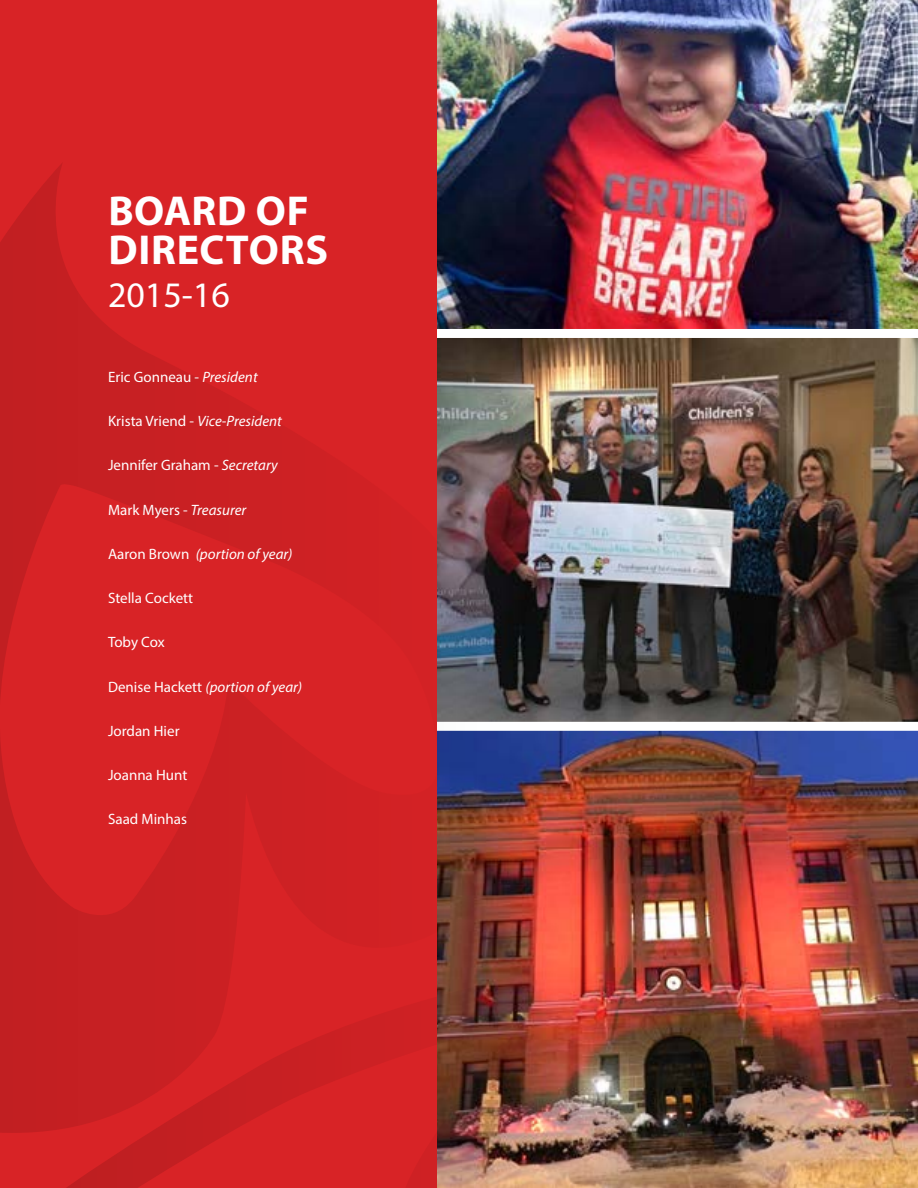
<style>
.page{position:relative;width:918px;height:1188px;background:#fff}
.page>*{position:absolute;margin:0;border:0;box-sizing:border-box;transform-origin:0 0}
.t1{font:700 42px/39px "Myriad Pro";letter-spacing:.015em;color:#fff}
.t2{font:36px "Myriad Pro";color:#fff}
.t3{font:15px "Myriad Pro";color:#fff}
.t4{font:italic 15px "Myriad Pro";color:#fff}
.s1{font-style:italic}
.s2{font-style:normal}
</style>
<div class="page">
<img style="left:436px;top:0;width:482px;height:324px">
<img style="left:565px;top:735px;width:353px;height:453px">
<img style="left:565px;top:324px;width:353px;height:411px">
<div style="left:0;top:0;width:436px;height:1188px;background:#d82326"></div>
<img style="left:66px;top:964px;width:543px;height:224px">
<img style="left:0;top:162px;width:565px;height:979px">
<h1 class="t1" style="left:108px;top:190px;width:221px">BOARD OF<br>DIRECTORS</h1>
<h2 class="t2" style="left:108px;top:272px;width:123px">2015-16</h2>
<p class="t3" style="left:108px;top:367px;width:151px">Eric Gonneau - <span class="s1">President</span></p>
<p class="t4" style="left:108px;top:412px;width:175px"><span class="s2">Krista Vriend -</span> Vice-President</p>
<p class="t3" style="left:108px;top:456px;width:171px">Jennifer Graham - <span class="s1">Secretary</span></p>
<p class="t3" style="left:108px;top:500px;width:140px">Mark Myers - <span class="s1">Treasurer</span></p>
<p class="t4" style="left:108px;top:544px;width:186px"><span class="s2">Aaron Brown</span> (portion of year)</p>
<p class="t3" style="left:108px;top:589px;width:87px">Stella Cockett</p>
<p class="t3" style="left:108px;top:633px;width:58px">Toby Cox</p>
<p class="t4" style="left:108px;top:677px;width:196px"><span class="s2">Denise Hackett</span> (portion of year)</p>
<p class="t3" style="left:108px;top:721px;width:73px">Jordan Hier</p>
<p class="t3" style="left:108px;top:766px;width:81px">Joanna Hunt</p>
<p class="t3" style="left:108px;top:810px;width:81px">Saad Minhas</p>
</div>
